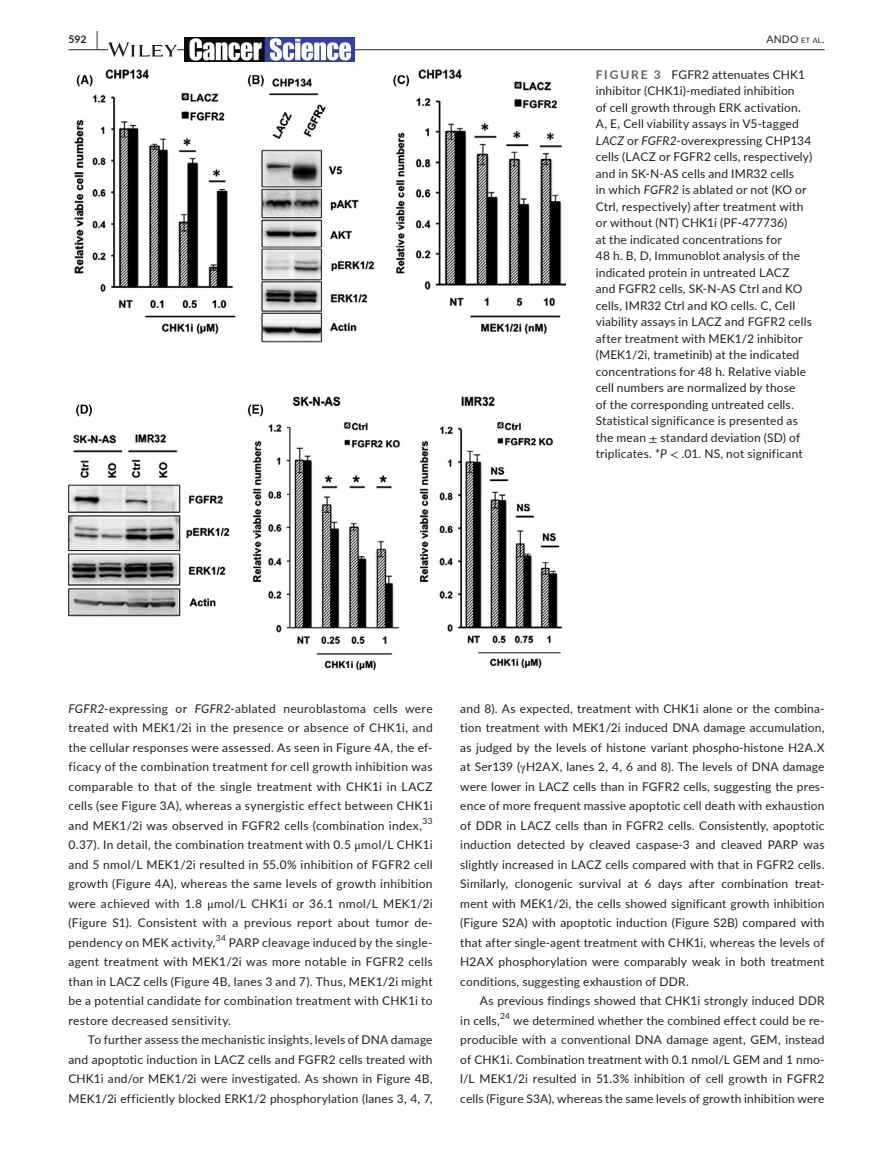
<style>
.page{position:relative;width:893px;height:1174px;background:#fff}
.page>*{position:absolute;margin:0;border:0;box-sizing:border-box;transform-origin:0 0}
.t1{font:12px/19.5px "Lato";letter-spacing:.015em;color:#231f20;text-align:justify}
.t2{font:10.5px "Lato";color:#231f20}
.t3{font:700 10.5px "Lato";color:#231f20}
.t4{font:8.4px "Lato";color:#231f20}
.s1{font-size:19.5px}
.s2{font-size:7.35px}
.s3{font-weight:700;color:#636366}
.s4{font-style:italic}
.s5{font-family:"STIX"}
</style>
<div class="page">
<hr style="left:68px;top:49px;width:756px;height:1px;background:#231f20">
<svg style="left:108px;top:42px;width:69px;height:15px"></svg>
<img style="left:185px;top:38px;width:170px;height:24px">
<img style="left:68px;top:69px;width:498px;height:600px">
<p class="t3" style="left:68px;top:31px;width:31px">592 <span class="s1">|</span></p>
<p class="t2" style="left:766px;top:31px;width:60px">ANDO <span class="s2">et al</span>.</p>
<p class="t1" style="left:596px;top:66px;width:218px;line-height:16.5px;text-align:left"><span class="s3">FIGURE 3</span> FGFR2 attenuates CHK1 inhibitor (CHK1i)-mediated inhibition<br>of cell growth through ERK activation.<br>A, E, Cell viability assays in V5-tagged <span class="s4">LACZ</span> or <span class="s4">FGFR2</span>-overexpressing CHP134 cells (LACZ or FGFR2 cells, respectively) and in SK-N-AS cells and IMR32 cells<br>in which <span class="s4">FGFR2</span> is ablated or not (KO or Ctrl, respectively) after treatment with or without (NT) CHK1i (PF-477736)<br>at the indicated concentrations for<br>48 h. B, D, Immunoblot analysis of the indicated protein in untreated LACZ<br>and FGFR2 cells, SK-N-AS Ctrl and KO cells, IMR32 Ctrl and KO cells. C, Cell viability assays in LACZ and FGFR2 cells after treatment with MEK1/2 inhibitor (MEK1/2i, trametinib) at the indicated concentrations for 48 h. Relative viable cell numbers are normalized by those<br>of the corresponding untreated cells.<br>Statistical significance is presented as the mean <span class="s5">±</span> standard deviation (SD) of triplicates. *<span class="s4">P</span> <span class="s5">&lt;</span> .01. NS, not significant</p>
<p class="t1" style="left:68px;top:698px;width:366px"><span class="s4">FGFR2</span>-expressing or <span class="s4">FGFR2</span>-ablated neuroblastoma cells were treated with MEK1/2i in the presence or absence of CHK1i, and the cellular responses were assessed. As seen in Figure 4A, the ef&shy;ficacy of the combination treatment for cell growth inhibition was comparable to that of the single treatment with CHK1i in LACZ cells (see Figure 3A), whereas a synergistic effect between CHK1i and MEK1/2i was observed in FGFR2 cells (combination index,<sup>33<br></sup>0.37). In detail, the combination treatment with 0.5 <span class="s5">μ</span>mol/L CHK1i and 5 nmol/L MEK1/2i resulted in 55.0% inhibition of FGFR2 cell growth (Figure 4A), whereas the same levels of growth inhibition were achieved with 1.8 <span class="s5">μ</span>mol/L CHK1i or 36.1 nmol/L MEK1/2i (Figure S1). Consistent with a previous report about tumor de&shy;pendency on MEK activity,</p>
<p class="t4" style="left:216px;top:932px;width:12px">34</p>
<p class="t1" style="left:68px;top:932px;width:366px;text-indent:160px">PARP cleavage induced by the single&shy;agent treatment with MEK1/2i was more notable in FGFR2 cells than in LACZ cells (Figure 4B, lanes 3 and 7). Thus, MEK1/2i might be a potential candidate for combination treatment with CHK1i to restore decreased sensitivity.</p>
<p class="t1" style="left:68px;top:1029px;width:366px;text-indent:20px">To further assess the mechanistic insights, levels of DNA damage and apoptotic induction in LACZ cells and FGFR2 cells treated with CHK1i and/or MEK1/2i were investigated. As shown in Figure 4B, MEK1/2i efficiently blocked ERK1/2 phosphorylation (lanes 3, 4, 7,</p>
<p class="t1" style="left:460px;top:698px;width:366px">and 8). As expected, treatment with CHK1i alone or the combina&shy;tion treatment with MEK1/2i induced DNA damage accumulation, as judged by the levels of histone variant phospho-histone H2A.X at Ser139 (<span class="s5">γ</span>H2AX, lanes 2, 4, 6 and 8). The levels of DNA damage were lower in LACZ cells than in FGFR2 cells, suggesting the pres&shy;ence of more frequent massive apoptotic cell death with exhaustion of DDR in LACZ cells than in FGFR2 cells. Consistently, apoptotic induction detected by cleaved caspase-3 and cleaved PARP was slightly increased in LACZ cells compared with that in FGFR2 cells.<br>Similarly, clonogenic survival at 6 days after combination treat&shy;ment with MEK1/2i, the cells showed significant growth inhibition (Figure S2A) with apoptotic induction (Figure S2B) compared with that after single-agent treatment with CHK1i, whereas the levels of H2AX phosphorylation were comparably weak in both treatment conditions, suggesting exhaustion of DDR.</p>
<p class="t1" style="left:460px;top:990px;width:366px;text-indent:20px">As previous findings showed that CHK1i strongly induced DDR in cells,<sup>24</sup> we determined whether the combined effect could be re&shy;producible with a conventional DNA damage agent, GEM, instead of CHK1i. Combination treatment with 0.1 nmol/L GEM and 1 nmo&shy;l/L MEK1/2i resulted in 51.3% inhibition of cell growth in FGFR2 cells (Figure S3A), whereas the same levels of growth inhibition were</p>
</div>
